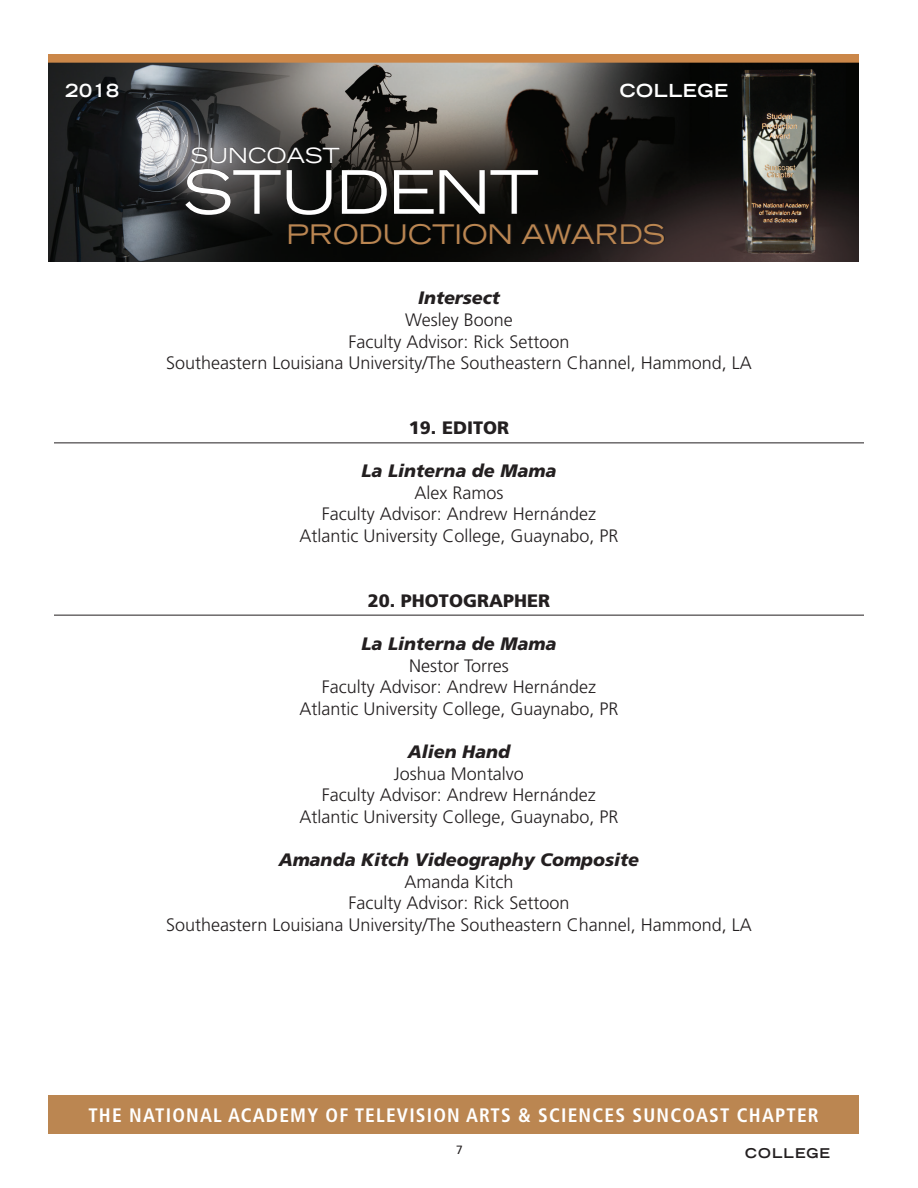
<style>
.page{position:relative;width:918px;height:1188px;background:#fff}
.page>*{position:absolute;margin:0;border:0;box-sizing:border-box;transform-origin:0 0}
.t1{font:expanded 60px "Trade Gothic LH";letter-spacing:-.02em;color:#fff}
.t2{font:expanded 27px "Trade Gothic LH";color:#bb8651}
.t3{font:expanded 21px "Trade Gothic LH";color:#fff}
.t4{font:700 condensed 19.5px "Frutiger";letter-spacing:.06em;color:#fff}
.t5{font:300 18px/21.6px "Frutiger";color:#231f20;text-align:center}
.t6{font:italic 900 18px "Frutiger";color:#231f20}
.t7{font:900 18px "Frutiger";color:#231f20}
.t8{font:700 expanded 18px "Trade Gothic LH";letter-spacing:.03em;color:#fff}
.t9{font:700 expanded 13.5px "Trade Gothic LH";letter-spacing:.075em;color:#231f20}
.t10{font:12px "Frutiger";color:#231f20}
</style>
<div class="page">
<div style="left:49px;top:1095px;width:810px;height:39px;background:#bb8651"></div>
<img style="left:49px;top:54px;width:810px;height:207px">
<div style="left:186px;top:147px;width:479px;height:98px;background:#231f20;opacity:.75"></div>
<hr style="left:54px;top:442px;width:810px;height:1px;background:#231f20">
<hr style="left:54px;top:615px;width:810px;height:1px;background:#231f20">
<p class="t8" style="left:66px;top:78px;width:55px">2018</p>
<p class="t8" style="left:620px;top:78px;width:110px">COLLEGE</p>
<p class="t3" style="left:191px;top:141px;width:151px">SUNCOAST</p>
<h1 class="t1" style="left:183px;top:153px;width:357px">STUDENT</h1>
<h2 class="t2" style="left:287px;top:216px;width:380px">PRODUCTION AWARDS</h2>
<p class="t6" style="left:418px;top:287px;width:83px">Intersect</p>
<p class="t5" style="left:166px;top:309px;width:587px">Wesley Boone<br>Faculty Advisor: Rick Settoon<br>Southeastern Louisiana University/The Southeastern Channel, Hammond, LA</p>
<p class="t7" style="left:409px;top:417px;width:102px">19. EDITOR</p>
<p class="t6" style="left:362px;top:460px;width:196px">La Linterna de Mama</p>
<p class="t5" style="left:299px;top:482px;width:321px">Alex Ramos<br>Faculty Advisor: Andrew Hernández<br>Atlantic University College, Guaynabo, PR</p>
<p class="t7" style="left:368px;top:590px;width:184px">20. PHOTOGRAPHER</p>
<p class="t6" style="left:362px;top:633px;width:196px">La Linterna de Mama</p>
<p class="t5" style="left:299px;top:655px;width:321px">Nestor Torres<br>Faculty Advisor: Andrew Hernández<br>Atlantic University College, Guaynabo, PR</p>
<p class="t6" style="left:408px;top:741px;width:104px">Alien Hand</p>
<p class="t5" style="left:299px;top:763px;width:321px">Joshua Montalvo<br>Faculty Advisor: Andrew Hernández<br>Atlantic University College, Guaynabo, PR</p>
<p class="t6" style="left:279px;top:849px;width:362px">Amanda Kitch Videography Composite</p>
<p class="t5" style="left:166px;top:871px;width:587px">Amanda Kitch<br>Faculty Advisor: Rick Settoon<br>Southeastern Louisiana University/The Southeastern Channel, Hammond, LA</p>
<p class="t4" style="left:88px;top:1104px;width:732px">THE NATIONAL ACADEMY OF TELEVISION ARTS &amp; SCIENCES SUNCOAST CHAPTER</p>
<p class="t10" style="left:456px;top:1143px;width:8px">7</p>
<p class="t9" style="left:745px;top:1145px;width:86px">COLLEGE</p>
</div>
